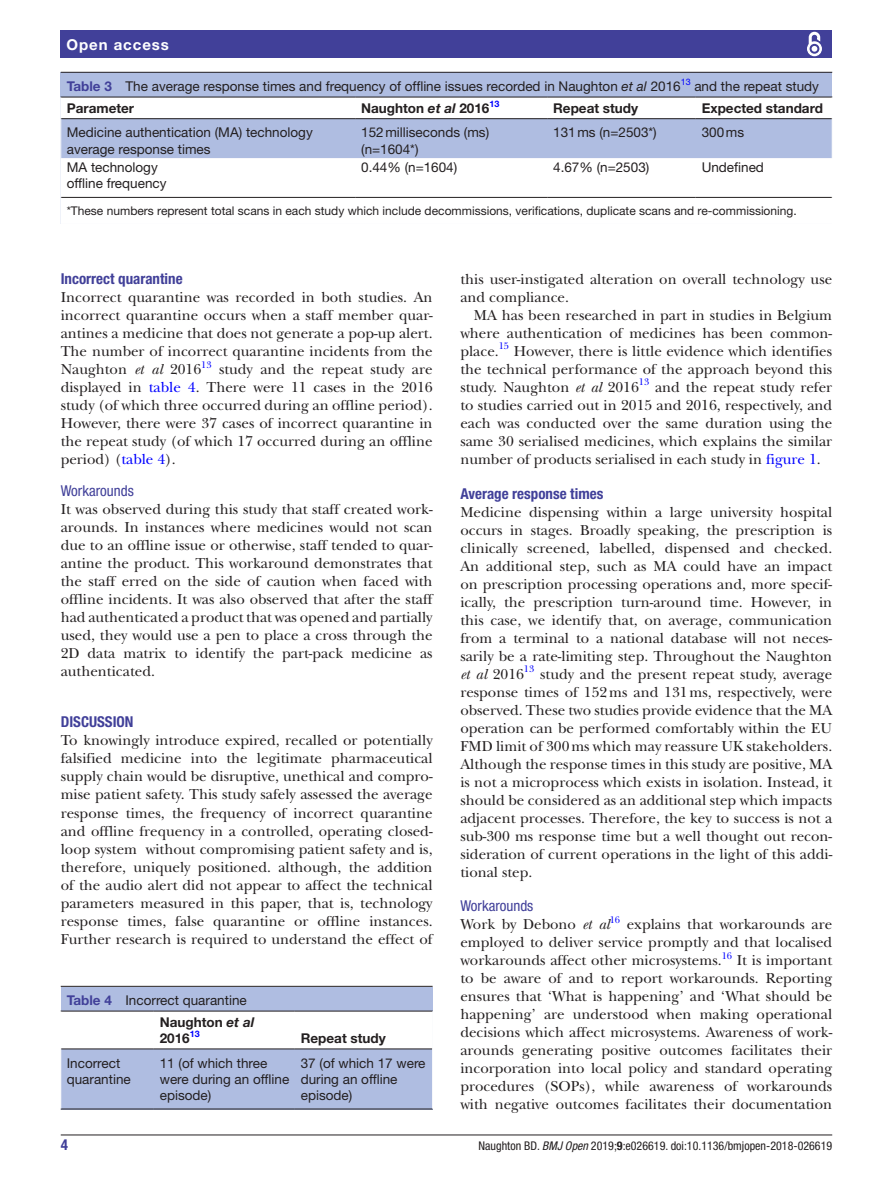
<style>
.page{position:relative;width:893px;height:1191px;background:#fff}
.page>*{position:absolute;margin:0;border:0;box-sizing:border-box;transform-origin:0 0}
.t1{font:15px/18px "New Baskerville";color:#231f20;text-align:justify}
.t2{font:700 condensed 15px "Helvetica Neue LT Std";color:#414099}
.t3{font:condensed 15px "Helvetica Neue LT Std";color:#414099}
.t4{font:700 15px "Helvetica Neue LT Std";letter-spacing:.065em;color:#fff}
.t5{font:13.5px/16.2px "Helvetica Neue LT Std";color:#231f20}
.t6{font:700 13.5px "Helvetica Neue LT Std";color:#231f20}
.t7{font:12px "Helvetica Neue LT Std";color:#231f20}
.t8{font:condensed 12px "Helvetica Neue LT Std";color:#231f20}
.t9{font:9.9px "New Baskerville";color:#00f}
.t10{font:700 9px "Helvetica Neue LT Std";color:#00f}
.s1{font-weight:700;color:#414099}
.s2{font-style:italic}
.s3{font-weight:700}
.s4{color:#00f}
.s5{font-weight:700;font-style:italic}
</style>
<div class="page">
<hr style="left:61px;top:1134px;width:771px;height:1px;background:#231f20">
<div style="left:61px;top:31px;width:771px;height:27px;background:#414099"></div>
<svg style="left:807px;top:31px;width:15px;height:26px"></svg>
<div style="left:61px;top:73px;width:771px;height:151px;background:#afbde1"></div>
<hr style="left:61px;top:72px;width:771px;height:1px;background:#231f20">
<div style="left:61px;top:158px;width:771px;height:66px;background:#fff"></div>
<hr style="left:355px;top:197px;width:192px;height:1px;background:#231f20">
<hr style="left:547px;top:197px;width:149px;height:1px;background:#231f20">
<hr style="left:696px;top:197px;width:136px;height:1px;background:#231f20">
<hr style="left:61px;top:197px;width:294px;height:1px;background:#231f20">
<svg style="left:60px;top:197px;width:1px;height:27px"></svg>
<svg style="left:60px;top:97px;width:773px;height:61px"></svg>
<hr style="left:832px;top:119px;width:1px;height:39px;background:#fff">
<hr style="left:67px;top:214px;width:765px;height:2px;background:#fff">
<div style="left:61px;top:986px;width:372px;height:123px;background:#afbde1"></div>
<hr style="left:61px;top:986px;width:372px;height:1px;background:#231f20">
<svg style="left:61px;top:1011px;width:371px;height:97px"></svg>
<hr style="left:61px;top:1010px;width:93px;height:1px;background:#231f20">
<hr style="left:61px;top:1048px;width:93px;height:1px;background:#231f20">
<hr style="left:154px;top:1010px;width:141px;height:1px;background:#231f20">
<hr style="left:154px;top:1048px;width:141px;height:1px;background:#231f20">
<hr style="left:295px;top:1010px;width:138px;height:1px;background:#231f20">
<hr style="left:295px;top:1048px;width:137px;height:1px;background:#231f20">
<hr style="left:61px;top:1108px;width:93px;height:1px;background:#231f20">
<hr style="left:154px;top:1108px;width:141px;height:1px;background:#231f20">
<hr style="left:295px;top:1108px;width:138px;height:1px;background:#231f20">
<hr style="left:432px;top:1011px;width:1px;height:38px;background:#fff">
<hr style="left:432px;top:1049px;width:1px;height:59px;background:#fff">
<p class="t4" style="left:66px;top:35px;width:104px">Open access</p>
<p class="t5" style="left:67px;top:75px;width:754px;line-height:22px"><span class="s1">Table 3</span> The average response times and frequency of offline issues recorded in Naughton <span class="s2">et al</span> 2016<sup>13</sup> and the repeat study<br><span class="s3">Parameter</span></p>
<p class="t6" style="left:361px;top:99px;width:140px">Naughton <span class="s2">et al</span> 2016<sup>13</sup></p>
<p class="t6" style="left:553px;top:99px;width:87px">Repeat study</p>
<p class="t6" style="left:702px;top:99px;width:123px">Expected standard</p>
<p class="t5" style="left:67px;top:124px;width:248px">Medicine authentication (MA) technology average response times</p>
<p class="t5" style="left:361px;top:124px;width:129px">152milliseconds (ms) (n=1604*)</p>
<p class="t5" style="left:553px;top:124px;width:105px">131ms (n=2503*)</p>
<p class="t5" style="left:702px;top:124px;width:44px">300ms</p>
<p class="t5" style="left:67px;top:159px;width:101px">MA technology offline frequency</p>
<p class="t5" style="left:361px;top:159px;width:98px">0.44% (n=1604)</p>
<p class="t5" style="left:553px;top:159px;width:98px">4.67% (n=2503)</p>
<p class="t5" style="left:702px;top:159px;width:64px">Undefined</p>
<p class="t7" style="left:67px;top:203px;width:731px">*These numbers represent total scans in each study which include decommissions, verifications, duplicate scans and re-commissioning.</p>
<p class="t2" style="left:61px;top:270px;width:123px">Incorrect quarantine</p>
<p class="t1" style="left:61px;top:288px;width:373px">Incorrect quarantine was recorded in both studies. An incorrect quarantine occurs when a staff member quar&shy;antines a medicine that does not generate a pop-up alert.<br>The number of incorrect quarantine incidents from the Naughton <span class="s2">et al</span> 2016</p>
<p class="t9" style="left:201px;top:359px;width:12px">13</p>
<p class="t1" style="left:61px;top:360px;width:373px;text-indent:158px">study and the repeat study are displayed in <span class="s4">table 4</span>. There were 11 cases in the 2016 study (of which three occurred during an offline period).<br>However, there were 37 cases of incorrect quarantine in the repeat study (of which 17 occurred during an offline period) (<span class="s4">table 4</span>).</p>
<p class="t3" style="left:61px;top:482px;width:75px">Workarounds</p>
<p class="t1" style="left:61px;top:500px;width:373px">It was observed during this study that staff created work&shy;arounds. In instances where medicines would not scan due to an offline issue or otherwise, staff tended to quar&shy;antine the product. This workaround demonstrates that the staff erred on the side of caution when faced with offline incidents. It was also observed that after the staff had authenticated a product that was opened and partially used, they would use a pen to place a cross through the 2D data matrix to identify the part-pack medicine as authenticated.</p>
<p class="t2" style="left:61px;top:713px;width:74px">Discussion</p>
<p class="t1" style="left:61px;top:731px;width:373px">To knowingly introduce expired, recalled or potentially falsified medicine into the legitimate pharmaceutical supply chain would be disruptive, unethical and compro&shy;mise patient safety. This study safely assessed the average response times, the frequency of incorrect quarantine and offline frequency in a controlled, operating closed&shy;loop system without compromising patient safety and is, therefore, uniquely positioned. although, the addition of the audio alert did not appear to affect the technical parameters measured in this paper, that is, technology response times, false quarantine or offline instances.<br>Further research is required to understand the effect of</p>
<p class="t5" style="left:160px;top:988px;width:96px;line-height:22px;text-indent:-93px"><span class="s1">Table 4</span> Incorrect quarantine<br><span class="s3">Naughton</span> <span class="s5">et al</span></p>
<p class="t6" style="left:160px;top:1029px;width:32px">2016</p>
<p class="t10" style="left:190px;top:1028px;width:11px">13</p>
<p class="t6" style="left:301px;top:1029px;width:87px">Repeat study</p>
<p class="t5" style="left:67px;top:1054px;width:66px">Incorrect quarantine</p>
<p class="t5" style="left:160px;top:1054px;width:131px">11 (of which three were during an offline episode)</p>
<p class="t5" style="left:301px;top:1054px;width:126px">37 (of which 17 were during an offline episode)</p>
<p class="t1" style="left:460px;top:270px;width:373px">this user-instigated alteration on overall technology use and compliance.</p>
<p class="t1" style="left:460px;top:306px;width:373px;text-indent:14px">MA has been researched in part in studies in Belgium where authentication of medicines has been common&shy;place.</p>
<p class="t9" style="left:499px;top:340px;width:12px">15</p>
<p class="t1" style="left:460px;top:342px;width:373px;text-indent:53px">However, there is little evidence which identifies the technical performance of the approach beyond this study. Naughton <span class="s2">et al</span> 2016</p>
<p class="t9" style="left:639px;top:376px;width:12px">13</p>
<p class="t1" style="left:460px;top:378px;width:373px;text-indent:195px">and the repeat study refer to studies carried out in 2015 and 2016, respectively, and each was conducted over the same duration using the same 30 serialised medicines, which explains the similar number of products serialised in each study in <span class="s4">figure 1</span>.</p>
<p class="t2" style="left:460px;top:484px;width:144px">Average response times</p>
<p class="t1" style="left:460px;top:503px;width:373px">Medicine dispensing within a large university hospital occurs in stages. Broadly speaking, the prescription is clinically screened, labelled, dispensed and checked.<br>An additional step, such as MA could have an impact on prescription processing operations and, more specif&shy;ically, the prescription turn-around time. However, in this case, we identify that, on average, communication from a terminal to a national database will not neces&shy;sarily be a rate-limiting step. Throughout the Naughton <span class="s2">et al</span> 2016</p>
<p class="t9" style="left:524px;top:663px;width:12px">13</p>
<p class="t1" style="left:460px;top:665px;width:373px;text-indent:80px">study and the present repeat study, average response times of 152ms and 131ms, respectively, were observed. These two studies provide evidence that the MA operation can be performed comfortably within the EU FMD limit of 300ms which may reassure UK stakeholders.<br>Although the response times in this study are positive, MA is not a microprocess which exists in isolation. Instead, it should be considered as an additional step which impacts adjacent processes. Therefore, the key to success is not a sub-300 ms response time but a well thought out recon&shy;sideration of current operations in the light of this addi&shy;tional step.</p>
<p class="t3" style="left:460px;top:897px;width:75px">Workarounds</p>
<p class="t1" style="left:460px;top:915px;width:373px">Work by Debono <span class="s2">et al</span><sup>16</sup> explains that workarounds are employed to deliver service promptly and that localised workarounds affect other microsystems.</p>
<p class="t9" style="left:722px;top:949px;width:12px">16</p>
<p class="t1" style="left:460px;top:951px;width:373px;text-indent:276px">It is important to be aware of and to report workarounds. Reporting ensures that ‘What is happening’ and ‘What should be happening’ are understood when making operational decisions which affect microsystems. Awareness of work&shy;arounds generating positive outcomes facilitates their incorporation into local policy and standard operating procedures (SOPs), while awareness of workarounds with negative outcomes facilitates their documentation</p>
<p class="t2" style="left:61px;top:1135px;width:9px">4</p>
<p class="t8" style="left:479px;top:1138px;width:355px">Naughton BD. <span class="s2">BMJ Open</span> 2019;<span class="s3">9</span>:e026619. doi:10.1136/bmjopen-2018-026619</p>
</div>
